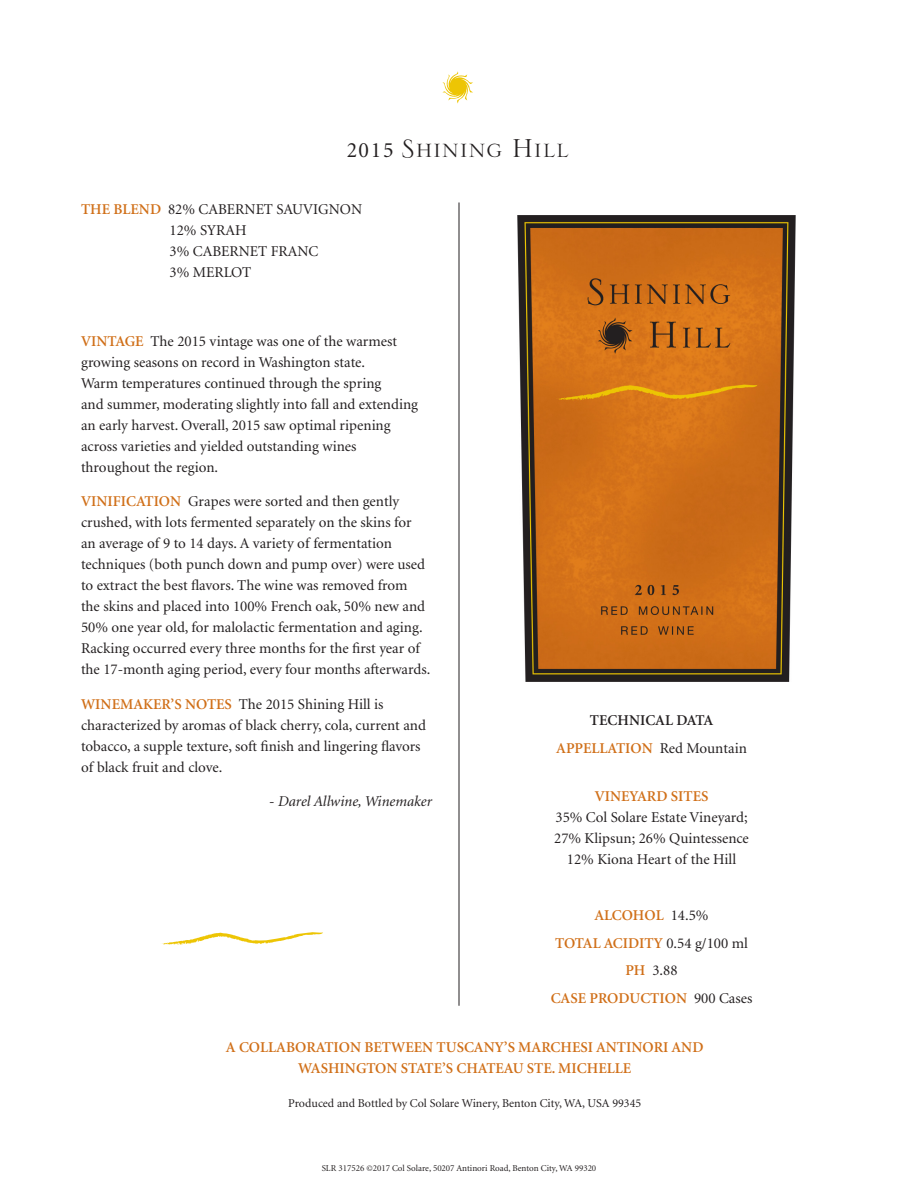
<style>
.page{position:relative;width:918px;height:1188px;background:#fff}
.page>*{position:absolute;margin:0;border:0;box-sizing:border-box;transform-origin:0 0}
.t1{font:31.2px "Serlio LH";letter-spacing:.02em;color:#231f20}
.t2{font:15px/21px "Minion";color:#231f20}
.t3{font:600 15px/21px "Minion";color:#d06f18;text-align:center}
.t4{font:italic 15px "Minion";color:#231f20}
.t5{font:600 15px "Minion";color:#231f20}
.t6{font:12px "Minion";color:#231f20}
.t7{font:9px "Minion";color:#231f20}
.s1{font-family:"Minion";font-size:21.9px}
.s2{font-size:35.4px}
.s3{font-size:34.35px}
.s4{font-weight:600;color:#d06f18}
.s5{font-style:normal}
.s6{font-weight:400;color:#231f20}
</style>
<div class="page">
<hr style="left:459px;top:202px;width:1px;height:804px;background:#231f20">
<img style="left:518px;top:216px;width:277px;height:466px">
<svg style="left:442px;top:71px;width:31px;height:33px"></svg>
<svg style="left:162px;top:932px;width:161px;height:13px"></svg>
<p class="t1" style="left:347px;top:134px;width:223px"><span class="s1">2015</span> <span class="s2">S</span>hining <span class="s3">H</span>ill</p>
<p class="t2" style="left:169px;top:199px;width:194px;text-indent:-88px"><span class="s4">THE BLEND</span> 82% CABERNET SAUVIGNON<br>12% SYRAH<br>3% CABERNET FRANC<br>3% MERLOT</p>
<p class="t2" style="left:81px;top:331px;width:339px"><span class="s4">VINTAGE</span> The 2015 vintage was one of the warmest growing seasons on record in Washington state.<br>Warm temperatures continued through the spring<br>and summer, moderating slightly into fall and extending an early harvest. Overall, 2015 saw optimal ripening across varieties and yielded outstanding wines throughout the region.</p>
<p class="t2" style="left:81px;top:492px;width:351px"><span class="s4">VINIFICATION</span> Grapes were sorted and then gently crushed, with lots fermented separately on the skins for<br>an average of 9 to 14 days. A variety of fermentation techniques (both punch down and pump over) were used to extract the best flavors. The wine was removed from<br>the skins and placed into 100% French oak, 50% new and 50% one year old, for malolactic fermentation and aging.<br>Racking occurred every three months for the first year of the 17-month aging period, every four months afterwards.</p>
<p class="t2" style="left:81px;top:694px;width:347px"><span class="s4">WINEMAKER’S NOTES</span> The 2015 Shining Hill is characterized by aromas of black cherry, cola, current and tobacco, a supple texture, soft finish and lingering flavors of black fruit and clove.</p>
<p class="t4" style="left:269px;top:794px;width:164px"><span class="s5">-</span> Darel Allwine, Winemaker</p>
<p class="t5" style="left:590px;top:712px;width:125px">TECHNICAL DATA</p>
<p class="t3" style="left:556px;top:738px;width:192px">APPELLATION <span class="s6">Red Mountain</span></p>
<p class="t2" style="left:554px;top:787px;width:196px;text-align:center"><span class="s4">VINEYARD SITES<br></span>35% Col Solare Estate Vineyard;<br>27% Klipsun; 26% Quintessence<br>12% Kiona Heart of the Hill</p>
<p class="t3" style="left:595px;top:905px;width:116px">ALCOHOL <span class="s6">14.5%</span></p>
<p class="t3" style="left:555px;top:933px;width:194px">TOTAL ACIDITY <span class="s6">0.54 g/100 ml</span></p>
<p class="t2" style="left:625px;top:961px;width:54px"><span class="s4">PH</span> 3.88</p>
<p class="t3" style="left:551px;top:988px;width:203px">CASE PRODUCTION <span class="s6">900 Cases</span></p>
<p class="t3" style="left:226px;top:1037px;width:479px">A COLLABORATION BETWEEN TUSCANY’S MARCHESI ANTINORI AND<br>WASHINGTON STATE’S CHATEAU STE. MICHELLE</p>
<p class="t6" style="left:288px;top:1098px;width:354px">Produced and Bottled by Col Solare Winery, Benton City, WA, USA 99345</p>
<p class="t7" style="left:322px;top:1163px;width:276px">SLR 317526 ©2017 Col Solare, 50207 Antinori Road, Benton City, WA 99320</p>
</div>
